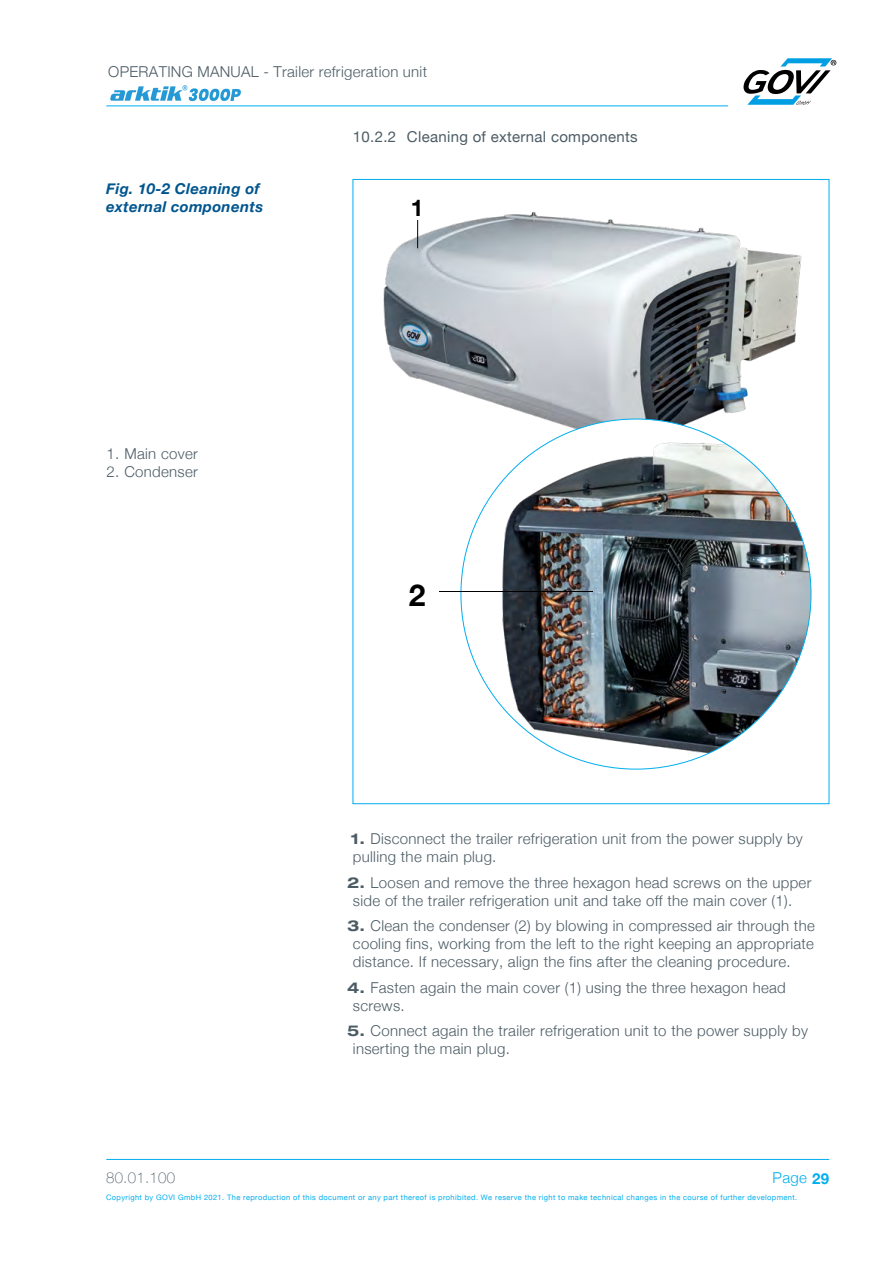
<style>
.page{position:relative;width:893px;height:1263px;background:#fff}
.page>*{position:absolute;margin:0;border:0;box-sizing:border-box;transform-origin:0 0}
.t1{font:700 30px "Helvetica Neue";color:#000}
.t2{font:700 22.95px "Helvetica Neue";color:#000}
.t3{font:300 15px/18px "Helvetica Neue";letter-spacing:.02em;color:#4c5c65}
.t4{font:italic 700 15px/18px "Helvetica Neue";letter-spacing:.02em;color:#00558f}
.t5{font:15px "Helvetica Neue";letter-spacing:.02em;color:#4c5c65}
.t6{font:100 15px "Helvetica Neue";letter-spacing:.02em;color:#4c5c65}
.t7{font:300 15px "Helvetica Neue";color:#00aeef}
.t8{font:7.5px "Helvetica Neue";letter-spacing:.05em;color:#00aeef}
.s1{font-weight:700;font-stretch:expanded}
.s2{font-weight:700}
</style>
<div class="page">
<hr style="left:106px;top:105px;width:622px;height:1px;background:#00aeef">
<hr style="left:106px;top:1159px;width:723px;height:1px;background:#00aeef">
<img style="left:383px;top:212px;width:419px;height:252px">
<svg style="left:417px;top:220px;width:1px;height:28px"></svg>
<img style="left:461px;top:419px;width:350px;height:350px;border-radius:175px">
<hr style="left:439px;top:591px;width:154px;height:1px;background:#000">
<svg style="left:743px;top:58px;width:93px;height:47px"></svg>
<img style="left:110px;top:85px;width:131px;height:16px">
<p class="t3" style="left:108px;top:61px;width:320px">OPERATING MANUAL - Trailer refrigeration unit</p>
<p class="t4" style="left:106px;top:180px;width:158px">Fig. 10-2 Cleaning of external components</p>
<p class="t5" style="left:353px;top:126px;width:286px">10.2.2 Cleaning of external components</p>
<h2 class="t2" style="left:411px;top:190px;width:14px">1</h2>
<p class="t3" style="left:107px;top:443px;width:93px">1. Main cover</p>
<p class="t3" style="left:107px;top:461px;width:93px">2. Condenser</p>
<h1 class="t1" style="left:409px;top:572px;width:18px">2</h1>
<p class="t3" style="left:351px;top:829px;width:453px"><span class="s1">1.</span> Disconnect the trailer refrigeration unit from the power supply by pulling the main plug.</p>
<p class="t3" style="left:353px;top:872px;width:460px;text-indent:-6px"><span class="s1">2.</span> Loosen and remove the three hexagon head screws on the upper side of the trailer refrigeration unit and take off the main cover (1).</p>
<p class="t3" style="left:353px;top:916px;width:463px;text-align:justify;text-indent:-6px"><span class="s1">3.</span> Clean the condenser (2) by blowing in compressed air through the cooling fins, working from the left to the right keeping an appropriate distance. If necessary, align the fins after the cleaning procedure.</p>
<p class="t3" style="left:353px;top:977px;width:434px;text-indent:-6px"><span class="s1">4.</span> Fasten again the main cover (1) using the three hexagon head screws.</p>
<p class="t3" style="left:353px;top:1021px;width:456px;text-indent:-6px"><span class="s1">5.</span> Connect again the trailer refrigeration unit to the power supply by inserting the main plug.</p>
<p class="t7" style="left:773px;top:1166px;width:58px">Page <span class="s2">29</span></p>
<p class="t6" style="left:106px;top:1166px;width:71px">80.01.100</p>
<p class="t8" style="left:106px;top:1192px;width:693px">Copyright by GOVI GmbH 2021. The reproduction of this document or any part thereof is prohibited. We reserve the right to make technical changes in the course of further development.</p>
</div>
